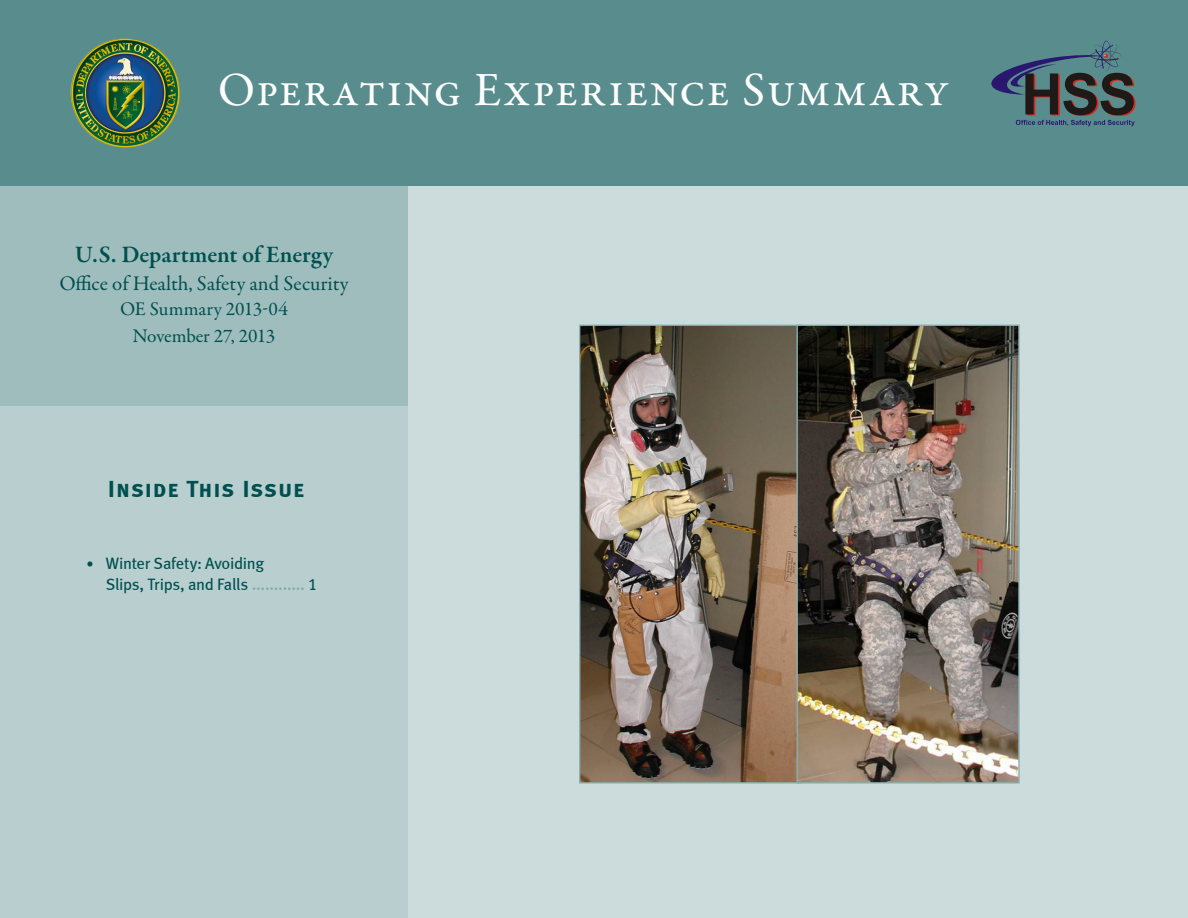
<style>
.page{position:relative;width:1188px;height:918px;background:#fff}
.page>*{position:absolute;margin:0;border:0;box-sizing:border-box;transform-origin:0 0}
.t1{font:48px "Garamond Premr Pro";letter-spacing:.04em;color:#fff}
.t2{font:600 24px "Garamond Premr Pro";color:#005050}
.t3{font:24px "Meta Bold LF Caps";letter-spacing:.035em;color:#005050}
.t4{font:21px "Garamond Premr Pro";color:#005050}
.t5{font:19.5px "Garamond Premr Pro";letter-spacing:-.01em;color:#005050}
.t6{font:16.5px/21px "Meta Book LF";letter-spacing:-.02em;color:#005050}
.s1{font-size:14.25px;color:#004e50}
.s2{color:#80a7a7}
</style>
<div class="page">
<div style="left:408px;top:186px;width:780px;height:732px;background:#ccdcdc"></div>
<div style="left:0;top:189px;width:408px;height:729px;background:#b9cfcf"></div>
<div style="left:0;top:186px;width:408px;height:220px;background:#9fbdbd"></div>
<div style="left:0;top:0;width:1188px;height:186px;background:#598d8d"></div>
<img style="left:70px;top:39px;width:110px;height:108px">
<svg style="left:991px;top:41px;width:144px;height:85px"></svg>
<img style="left:581px;top:327px;width:216px;height:455px">
<img style="left:799px;top:327px;width:219px;height:455px">
<div style="left:797px;top:325px;width:223px;height:459px;border:1px solid #8cafb0"></div>
<p class="t1" style="left:218px;top:61px;width:729px">Operating Experience Summary</p>
<p class="t2" style="left:75px;top:240px;width:260px">U.S. Department of Energy</p>
<p class="t4" style="left:59px;top:270px;width:291px">Office of Health, Safety and Security</p>
<p class="t5" style="left:120px;top:297px;width:169px">OE Summary 2013-04</p>
<p class="t5" style="left:133px;top:324px;width:144px">November 27, 2013</p>
<p class="t3" style="left:108px;top:475px;width:198px">Inside This Issue</p>
<p class="t6" style="left:106px;top:553px;width:213px;text-indent:-20px"><span class="s1">•</span> Winter Safety: Avoiding<br>Slips, Trips, and Falls <span class="s2">............</span> 1</p>
</div>
